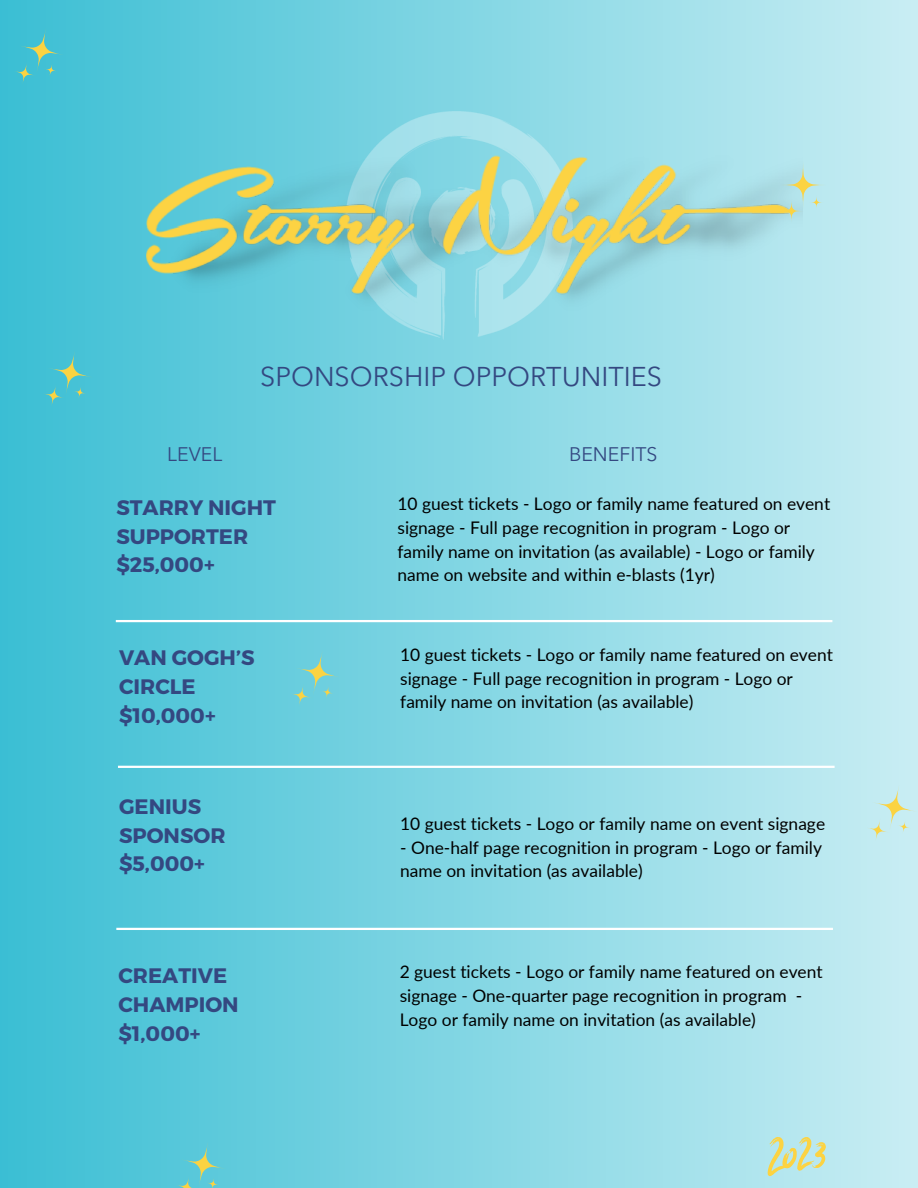
<style>
.page{position:relative;width:918px;height:1188px;background:#fff}
.page>*{position:absolute;margin:0;border:0;box-sizing:border-box;transform-origin:0 0}
.t1{font:27px "Avenir Next LT Pro";color:#344881}
.t2{font:700 21px/29px "Montserrat";color:#344881}
.t3{font:19.5px "Avenir Next LT Pro";color:#344881}
.t4{font:17.4px/23.7px "Lato";color:#000}
</style>
<div class="page">
<div style="left:0;top:0;width:918px;height:1188px;background:linear-gradient(to right,#3bbed4,#c9edf3)"></div>
<hr style="left:116px;top:620px;width:716px;height:2px;background:#fff">
<hr style="left:118px;top:766px;width:717px;height:2px;background:#fff">
<hr style="left:116px;top:928px;width:717px;height:2px;background:#fff">
<svg style="left:767px;top:1137px;width:59px;height:39px"></svg>
<img style="left:345px;top:111px;width:227px;height:229px">
<img style="left:147px;top:155px;width:655px;height:156px">
<svg style="left:780px;top:162px;width:46px;height:61px"></svg>
<svg style="left:40px;top:345px;width:57px;height:65px"></svg>
<svg style="left:173px;top:1137px;width:58px;height:51px"></svg>
<svg style="left:11px;top:23px;width:58px;height:64px"></svg>
<svg style="left:864px;top:780px;width:54px;height:64px"></svg>
<svg style="left:287px;top:645px;width:58px;height:64px"></svg>
<p class="t1" style="left:260px;top:365px;width:403px">SPONSORSHIP OPPORTUNITIES</p>
<p class="t3" style="left:167px;top:446px;width:57px">LEVEL</p>
<p class="t3" style="left:569px;top:446px;width:90px">BENEFITS</p>
<p class="t2" style="left:116px;top:492px;width:161px">STARRY NIGHT<br>SUPPORTER $25,000+</p>
<p class="t2" style="left:119px;top:642px;width:137px">VAN GOGH’S<br>CIRCLE $10,000+</p>
<p class="t2" style="left:119px;top:791px;width:108px">GENIUS<br>SPONSOR $5,000+</p>
<p class="t2" style="left:119px;top:960px;width:122px">CREATIVE<br>CHAMPION $1,000+</p>
<p class="t4" style="left:398px;top:492px;width:434px">10 guest tickets - Logo or family name featured on event signage - Full page recognition in program - Logo or family name on invitation (as available) - Logo or family name on website and within e-blasts (1yr)</p>
<p class="t4" style="left:400px;top:642px;width:434px">10 guest tickets - Logo or family name featured on event signage - Full page recognition in program - Logo or family name on invitation (as available)</p>
<p class="t4" style="left:400px;top:811px;width:426px">10 guest tickets - Logo or family name on event signage</p>
<p class="t4" style="left:400px;top:835px;width:423px">- One-half page recognition in program - Logo or family name on invitation (as available)</p>
<p class="t4" style="left:400px;top:960px;width:425px">2 guest tickets - Logo or family name featured on event signage - One-quarter page recognition in program -<br>Logo or family name on invitation (as available)</p>
</div>
